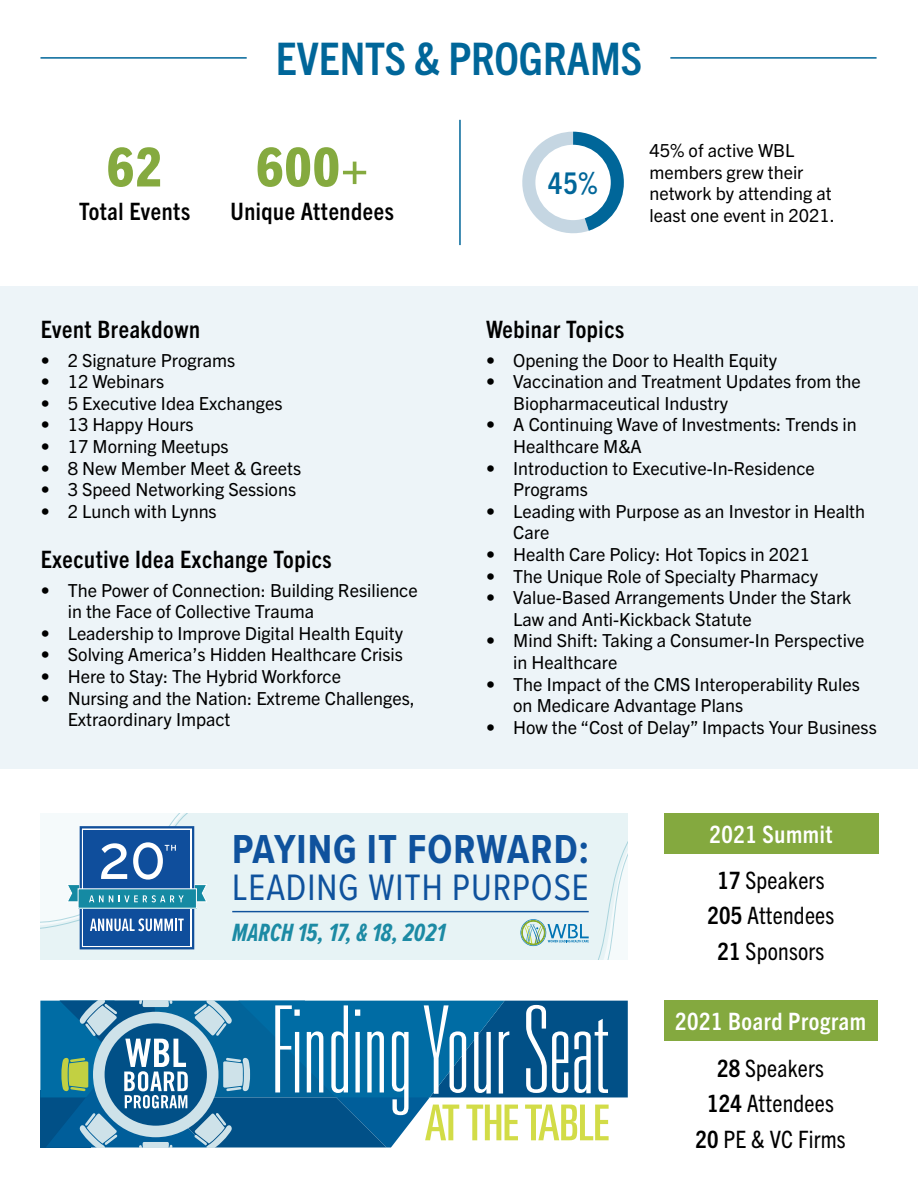
<style>
.page{position:relative;width:918px;height:1188px;background:#fff}
.page>*{position:absolute;margin:0;border:0;box-sizing:border-box;transform-origin:0 0}
.t1{font:800 condensed 54px "Trade Gothic Next LT Pro";color:#85aa3f}
.t2{font:700 condensed 45px "Trade Gothic Next LT Pro";color:#069}
.t3{font:700 42px "Proxima Nova Cond";letter-spacing:.025em;color:#0f529d;scale:.96 1}
.t4{font:38.1px "Proxima Nova Cond";letter-spacing:.025em;color:#0f529d;scale:.96 1}
.t5{font:700 condensed 30px "Trade Gothic Next LT Pro";color:#069}
.t6{font:italic 700 25.95px "Proxima Nova Ex Cn";letter-spacing:.01em;color:#1c8aa4;scale:.96 1}
.t7{font:700 condensed 24px "Trade Gothic Next LT Pro";letter-spacing:.025em;color:#000}
.t8{font:condensed 24px/35.5px "Trade Gothic Next LT Pro";letter-spacing:.01em;color:#000;text-align:center}
.t9{font:700 condensed 24px "Trade Gothic Next LT Pro";letter-spacing:.025em;color:#fff}
.t10{font:18px/21.6px "Trade Gothic Next LT Pro";color:#000}
.s1{font-weight:700}
</style>
<div class="page">
<div style="left:0;top:286px;width:918px;height:483px;background:#edf4f8"></div>
<svg style="left:40px;top:1001px;width:588px;height:147px"></svg>
<svg style="left:40px;top:813px;width:588px;height:147px;background:#e7f2f5"></svg>
<svg style="left:194px;top:884px;width:14px;height:19px"></svg>
<svg style="left:66px;top:884px;width:14px;height:19px"></svg>
<svg style="left:83px;top:829px;width:108px;height:117px"></svg>
<div style="left:80px;top:826px;width:114px;height:123px;border:2px solid #104f9b"></div>
<div style="left:84px;top:830px;width:106px;height:115px;background:#0f4e9c"></div>
<div style="left:78px;top:889px;width:118px;height:19px;background:#158aa3"></div>
<svg style="left:101px;top:843px;width:26px;height:36px"></svg>
<svg style="left:133px;top:842px;width:43px;height:38px"></svg>
<svg style="left:89px;top:895px;width:24px;height:7px"></svg>
<svg style="left:119px;top:895px;width:65px;height:7px"></svg>
<svg style="left:90px;top:918px;width:94px;height:13px"></svg>
<hr style="left:232px;top:911px;width:357px;height:1px;background:#0f529c">
<svg style="left:520px;top:919px;width:69px;height:27px;background:#b2d4d5"></svg>
<div style="left:664px;top:1001px;width:214px;height:40px;background:#84a93f"></div>
<div style="left:664px;top:813px;width:214px;height:41px;background:#84a93f"></div>
<hr style="left:41px;top:57px;width:206px;height:2px;background:#069">
<hr style="left:670px;top:57px;width:207px;height:2px;background:#069">
<svg style="left:522px;top:132px;width:102px;height:101px"></svg>
<div style="left:535px;top:145px;width:76px;height:75px;background:#fff;border-radius:50%"></div>
<hr style="left:459px;top:120px;width:2px;height:125px;background:#069">
<h2 class="t2" style="left:276px;top:28px;width:368px">EVENTS &amp; PROGRAMS</h2>
<p class="t10" style="left:649px;top:138px;width:184px">45% of active WBL members grew their network by attending at</p>
<h1 class="t1" style="left:256px;top:130px;width:113px">600+</h1>
<h1 class="t1" style="left:107px;top:130px;width:57px">62</h1>
<h3 class="t5" style="left:548px;top:163px;width:51px">45%</h3>
<h3 class="t7" style="left:231px;top:195px;width:165px">Unique Attendees</h3>
<h3 class="t7" style="left:79px;top:195px;width:113px">Total Events</h3>
<p class="t10" style="left:649px;top:203px;width:187px">least one event in 2021.</p>
<h3 class="t7" style="left:41px;top:313px;width:161px">Event Breakdown</h3>
<p class="t10" style="left:41px;top:348px;width:196px">• 2 Signature Programs</p>
<p class="t10" style="left:41px;top:370px;width:125px">• 12 Webinars</p>
<p class="t10" style="left:41px;top:391px;width:243px">• 5 Executive Idea Exchanges</p>
<p class="t10" style="left:41px;top:413px;width:154px">• 13 Happy Hours</p>
<p class="t10" style="left:41px;top:434px;width:189px">• 17 Morning Meetups</p>
<p class="t10" style="left:41px;top:456px;width:262px">• 8 New Member Meet &amp; Greets</p>
<p class="t10" style="left:41px;top:478px;width:257px">• 3 Speed Networking Sessions</p>
<p class="t10" style="left:41px;top:499px;width:178px">• 2 Lunch with Lynns</p>
<h3 class="t7" style="left:41px;top:543px;width:292px">Executive Idea Exchange Topics</h3>
<p class="t10" style="left:68px;top:578px;width:352px;text-indent:-27px">• The Power of Connection: Building Resilience in the Face of Collective Trauma</p>
<p class="t10" style="left:41px;top:621px;width:364px">• Leadership to Improve Digital Health Equity</p>
<p class="t10" style="left:41px;top:643px;width:364px">• Solving America’s Hidden Healthcare Crisis</p>
<p class="t10" style="left:41px;top:664px;width:302px">• Here to Stay: The Hybrid Workforce</p>
<p class="t10" style="left:68px;top:686px;width:349px;text-indent:-27px">• Nursing and the Nation: Extreme Challenges,<br>Extraordinary Impact</p>
<h3 class="t7" style="left:486px;top:313px;width:140px">Webinar Topics</h3>
<p class="t10" style="left:486px;top:348px;width:292px">• Opening the Door to Health Equity</p>
<p class="t10" style="left:513px;top:370px;width:349px;text-indent:-27px">• Vaccination and Treatment Updates from the<br>Biopharmaceutical Industry</p>
<p class="t10" style="left:513px;top:413px;width:345px;text-indent:-27px">• A Continuing Wave of Investments: Trends in<br>Healthcare M&amp;A</p>
<p class="t10" style="left:513px;top:456px;width:303px;text-indent:-27px">• Introduction to Executive-In-Residence<br>Programs</p>
<p class="t10" style="left:513px;top:499px;width:353px;text-indent:-27px">• Leading with Purpose as an Investor in Health<br>Care</p>
<p class="t10" style="left:486px;top:542px;width:326px">• Health Care Policy: Hot Topics in 2021</p>
<p class="t10" style="left:486px;top:564px;width:334px">• The Unique Role of Specialty Pharmacy</p>
<p class="t10" style="left:513px;top:586px;width:340px;text-indent:-27px">• Value-Based Arrangements Under the Stark<br>Law and Anti-Kickback Statute</p>
<p class="t10" style="left:513px;top:629px;width:353px;text-indent:-27px">• Mind Shift: Taking a Consumer-In Perspective in Healthcare</p>
<p class="t10" style="left:513px;top:672px;width:348px;text-indent:-27px">• The Impact of the CMS Interoperability Rules on Medicare Advantage Plans</p>
<p class="t10" style="left:486px;top:715px;width:392px">• How the “Cost of Delay” Impacts Your Business</p>
<h3 class="t3" style="left:232px;top:818px;width:373px">PAYING IT FORWARD:</h3>
<h3 class="t4" style="left:232px;top:859px;width:373px">LEADING WITH PURPOSE</h3>
<h3 class="t6" style="left:232px;top:913px;width:223px">MARCH 15, 17, &amp; 18, 2021</h3>
<h3 class="t9" style="left:709px;top:818px;width:125px">2021 Summit</h3>
<h3 class="t8" style="left:707px;top:861px;width:129px"><span class="s1">17</span> Speakers<br><span class="s1">205</span> Attendees<br><span class="s1">21</span> Sponsors</h3>
<h3 class="t9" style="left:675px;top:1005px;width:192px">2021 Board Program</h3>
<h3 class="t8" style="left:696px;top:1049px;width:152px"><span class="s1">28</span> Speakers<br><span class="s1">124</span> Attendees<br><span class="s1">20</span> PE &amp; VC Firms</h3>
</div>
